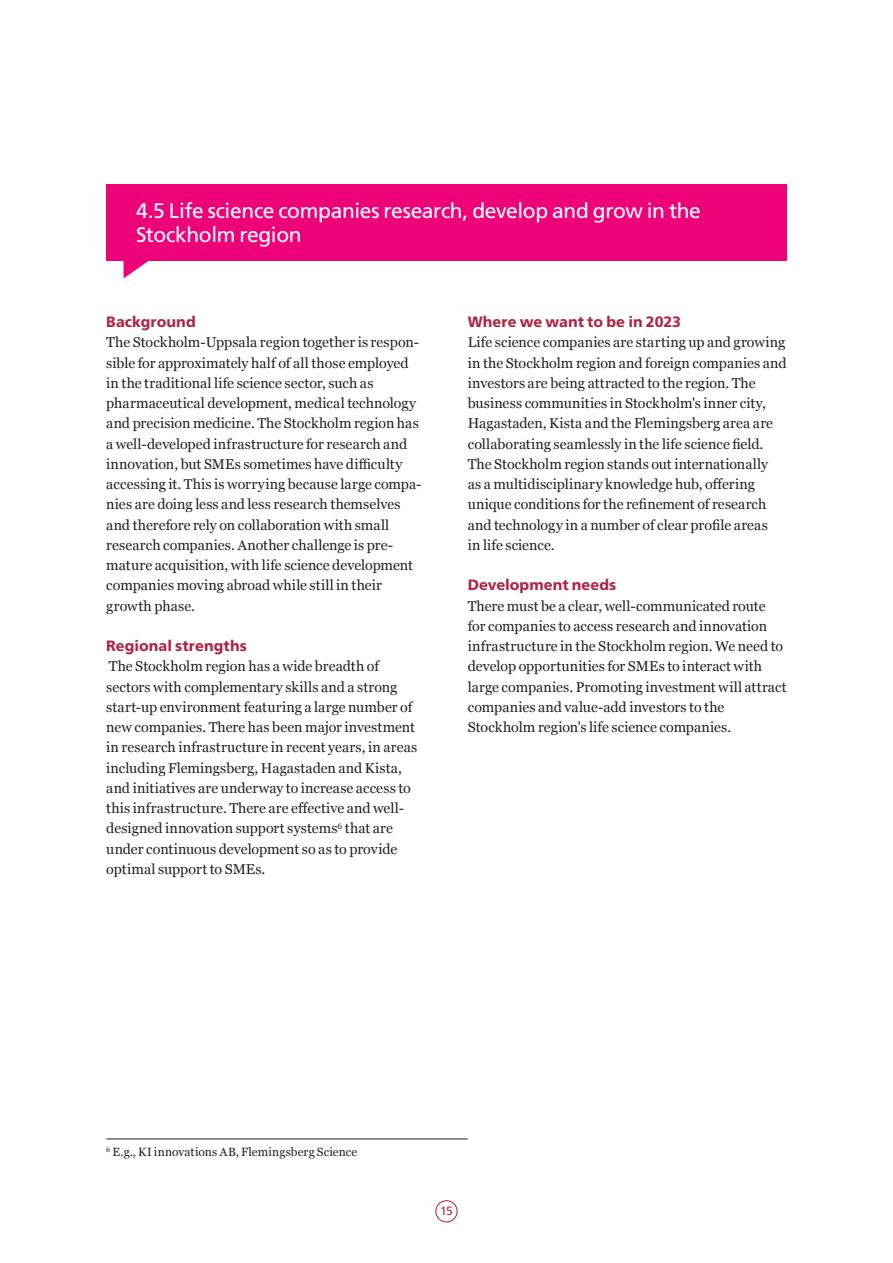
<style>
.page{position:relative;width:893px;height:1263px;background:#fff}
.page>*{position:absolute;margin:0;border:0;box-sizing:border-box;transform-origin:0 0}
.t1{font:21px "Frutiger SLLOTF";letter-spacing:-.02em;color:#fff}
.Mellanrubrik{font:800 15px "Frutiger SLLOTF";color:#b02445}
.t2{font:14.25px/20.2px "Georgia";letter-spacing:.005em;color:#231f20}
.t3{font:12px "Georgia";letter-spacing:.01em;color:#231f20}
.t4{font:12px "Frutiger SLLOTF";color:#b02445}
</style>
<div class="page">
<div style="left:435px;top:1200px;width:23px;height:22px;border:1px solid #b02445;border-radius:50%"></div>
<hr style="left:106px;top:1139px;width:362px;height:1px;background:#231f20">
<div style="left:106px;top:184px;width:681px;height:77px;background:#ed027a"></div>
<svg style="left:124px;top:261px;width:25px;height:17px"></svg>
<h3 class="t1" style="left:136px;top:199px;width:566px">4.5 Life science companies research, develop and grow in the</h3>
<h3 class="t1" style="left:136px;top:223px;width:167px">Stockholm region</h3>
<p class="Mellanrubrik" style="left:106px;top:313px;width:91px">Background</p>
<p class="t2" style="left:106px;top:332px;width:317px">The Stockholm-Uppsala region together is respon&shy;sible for approximately half of all those employed in the traditional life science sector, such as pharmaceutical development, medical technology and precision medicine. The Stockholm region has a well-developed infrastructure for research and innovation, but SMEs sometimes have difficulty accessing it. This is worrying because large compa&shy;nies are doing less and less research themselves and therefore rely on collaboration with small research companies. Another challenge is pre&shy;mature acquisition, with life science development companies moving abroad while still in their growth phase.</p>
<p class="Mellanrubrik" style="left:106px;top:637px;width:142px">Regional strengths</p>
<p class="t2" style="left:106px;top:656px;width:312px">The Stockholm region has a wide breadth of sectors with complementary skills and a strong start-up environment featuring a large number of new companies. There has been major investment in research infrastructure in recent years, in areas including Flemingsberg, Hagastaden and Kista, and initiatives are underway to increase access to this infrastructure. There are effective and well&shy;designed innovation support systems<sup>6</sup> that are under continuous development so as to provide optimal support to SMEs.</p>
<p class="Mellanrubrik" style="left:468px;top:313px;width:215px">Where we want to be in 2023</p>
<p class="t2" style="left:468px;top:332px;width:320px">Life science companies are starting up and growing in the Stockholm region and foreign companies and investors are being attracted to the region. The business communities in Stockholm's inner city, Hagastaden, Kista and the Flemingsberg area are collaborating seamlessly in the life science field.<br>The Stockholm region stands out internationally<br>as a multidisciplinary knowledge hub, offering unique conditions for the refinement of research and technology in a number of clear profile areas<br>in life science.</p>
<p class="Mellanrubrik" style="left:468px;top:576px;width:150px">Development needs</p>
<p class="t2" style="left:468px;top:595px;width:320px">There must be a clear, well-communicated route for companies to access research and innovation infrastructure in the Stockholm region. We need to develop opportunities for SMEs to interact with large companies. Promoting investment will attract companies and value-add investors to the Stockholm region's life science companies.</p>
<p class="t3" style="left:106px;top:1143px;width:252px"><sup>6</sup> E.g., KI innovations AB, Flemingsberg Science</p>
<p class="t4" style="left:440px;top:1204px;width:14px">15</p>
</div>
